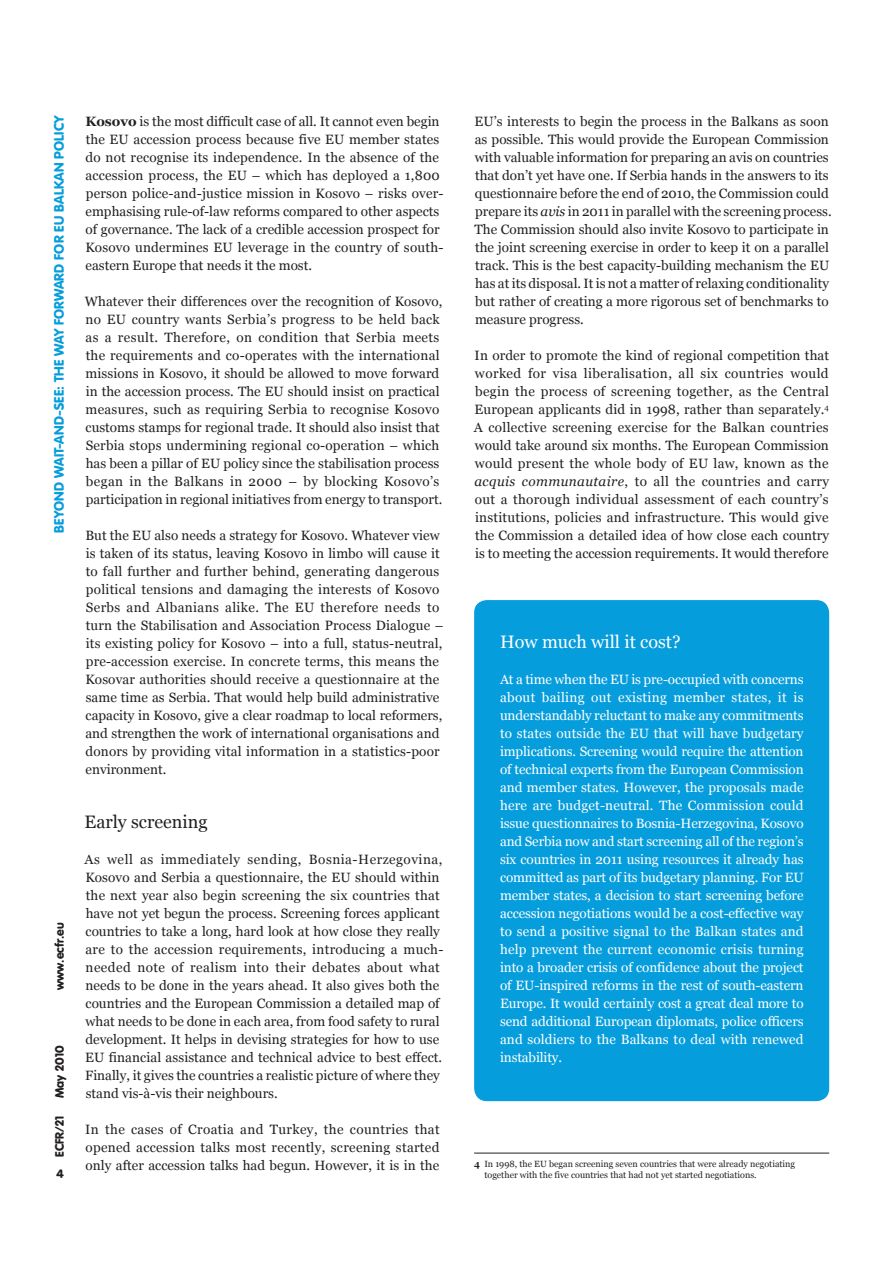
<style>
.page{position:relative;width:893px;height:1263px;background:#fff}
.page>*{position:absolute;margin:0;border:0;box-sizing:border-box;transform-origin:0 0}
.t1{font:18px "Georgia";color:#fff}
.t2{font:18px "Georgia";color:#231f20}
.t3{font:13.5px/18px "Georgia";color:#231f20}
.t4{font:13.5px/18px "Georgia";letter-spacing:.005em;color:#fff;text-align:justify}
.t5{font:900 13.5px "VAG Rounded";letter-spacing:.01em;color:#069ddc}
.t6{font:900 12px "VAG Rounded";letter-spacing:.01em;color:#231f20}
.t7{font:9px/10.5px "Georgia";color:#231f20}
.s1{font-weight:700}
.s2{font-style:italic}
</style>
<div class="page">
<hr style="left:474px;top:1153px;width:355px;height:1px;background:#231f20">
<div style="left:474px;top:600px;width:355px;height:501px;background:#069ddc;border-radius:13px"></div>
<p class="t5" style="left:51px;top:533px;width:419px;rotate:-90deg">BEYOND WAIT-AND-SEE: THE WAY FORWARD FOR EU BALKAN POLICY</p>
<p class="t6" style="left:52px;top:990px;width:69px;rotate:-90deg">www.ecfr.eu</p>
<p class="t6" style="left:52px;top:1098px;width:54px;rotate:-90deg">May 2010</p>
<p class="t6" style="left:52px;top:1157px;width:42px;rotate:-90deg">ECFR/21</p>
<p class="t6" style="left:56px;top:1166px;width:9px">4</p>
<p class="t3" style="left:85px;top:113px;width:360px"><span class="s1">Kosovo</span> is the most difficult case of all. It cannot even begin the EU accession process because five EU member states do not recognise its independence. In the absence of the accession process, the EU – which has deployed a 1,800 person police-and-justice mission in Kosovo – risks over&shy;emphasising rule-of-law reforms compared to other aspects of governance. The lack of a credible accession prospect for Kosovo undermines EU leverage in the country of south&shy;eastern Europe that needs it the most.</p>
<p class="t3" style="left:85px;top:293px;width:359px">Whatever their differences over the recognition of Kosovo, no EU country wants Serbia’s progress to be held back as a result. Therefore, on condition that Serbia meets the requirements and co-operates with the international missions in Kosovo, it should be allowed to move forward in the accession process. The EU should insist on practical measures, such as requiring Serbia to recognise Kosovo customs stamps for regional trade. It should also insist that Serbia stops undermining regional co-operation – which has been a pillar of EU policy since the stabilisation process began in the Balkans in 2000 – by blocking Kosovo’s participation in regional initiatives from energy to transport.</p>
<p class="t3" style="left:85px;top:527px;width:360px">But the EU also needs a strategy for Kosovo. Whatever view is taken of its status, leaving Kosovo in limbo will cause it to fall further and further behind, generating dangerous political tensions and damaging the interests of Kosovo Serbs and Albanians alike. The EU therefore needs to turn the Stabilisation and Association Process Dialogue – its existing policy for Kosovo – into a full, status-neutral, pre-accession exercise. In concrete terms, this means the Kosovar authorities should receive a questionnaire at the same time as Serbia. That would help build administrative capacity in Kosovo, give a clear roadmap to local reformers, and strengthen the work of international organisations and donors by providing vital information in a statistics-poor environment.</p>
<h1 class="t2" style="left:85px;top:811px;width:124px">Early screening</h1>
<p class="t3" style="left:84px;top:851px;width:360px">As well as immediately sending, Bosnia-Herzegovina, Kosovo and Serbia a questionnaire, the EU should within the next year also begin screening the six countries that have not yet begun the process. Screening forces applicant countries to take a long, hard look at how close they really are to the accession requirements, introducing a much&shy;needed note of realism into their debates about what needs to be done in the years ahead. It also gives both the countries and the European Commission a detailed map of what needs to be done in each area, from food safety to rural development. It helps in devising strategies for how to use EU financial assistance and technical advice to best effect.<br>Finally, it gives the countries a realistic picture of where they stand vis-à-vis their neighbours.</p>
<p class="t3" style="left:85px;top:1121px;width:356px;text-align:justify">In the cases of Croatia and Turkey, the countries that opened accession talks most recently, screening started only after accession talks had begun. However, it is in the</p>
<p class="t3" style="left:475px;top:113px;width:359px">EU’s interests to begin the process in the Balkans as soon as possible. This would provide the European Commission with valuable information for preparing an avis on countries that don’t yet have one. If Serbia hands in the answers to its questionnaire before the end of 2010, the Commission could prepare its <span class="s2">avis</span> in 2011 in parallel with the screening process.<br>The Commission should also invite Kosovo to participate in the joint screening exercise in order to keep it on a parallel track. This is the best capacity-building mechanism the EU has at its disposal. It is not a matter of relaxing conditionality but rather of creating a more rigorous set of benchmarks to measure progress.</p>
<p class="t3" style="left:474px;top:347px;width:357px;text-align:justify">In order to promote the kind of regional competition that worked for visa liberalisation, all six countries would begin the process of screening together, as the Central European applicants did in 1998, rather than separately.<sup>4<br></sup>A collective screening exercise for the Balkan countries would take around six months. The European Commission would present the whole body of EU law, known as the <span class="s2">acquis communautaire</span>, to all the countries and carry out a thorough individual assessment of each country’s institutions, policies and infrastructure. This would give the Commission a detailed idea of how close each country is to meeting the accession requirements. It would therefore</p>
<h1 class="t1" style="left:500px;top:631px;width:182px">How much will it cost?</h1>
<p class="t4" style="left:500px;top:671px;width:305px">At a time when the EU is pre-occupied with concerns about bailing out existing member states, it is understandably reluctant to make any commitments to states outside the EU that will have budgetary implications. Screening would require the attention of technical experts from the European Commission and member states. However, the proposals made here are budget-neutral. The Commission could issue questionnaires to Bosnia-Herzegovina, Kosovo and Serbia now and start screening all of the region’s six countries in 2011 using resources it already has committed as part of its budgetary planning. For EU member states, a decision to start screening before accession negotiations would be a cost-effective way to send a positive signal to the Balkan states and help prevent the current economic crisis turning into a broader crisis of confidence about the project of EU-inspired reforms in the rest of south-eastern Europe. It would certainly cost a great deal more to send additional European diplomats, police officers and soldiers to the Balkans to deal with renewed instability.</p>
<p class="t7" style="left:484px;top:1159px;width:312px;text-indent:-10px"><span class="s1">4</span> In 1998, the EU began screening seven countries that were already negotiating together with the five countries that had not yet started negotiations.</p>
</div>
